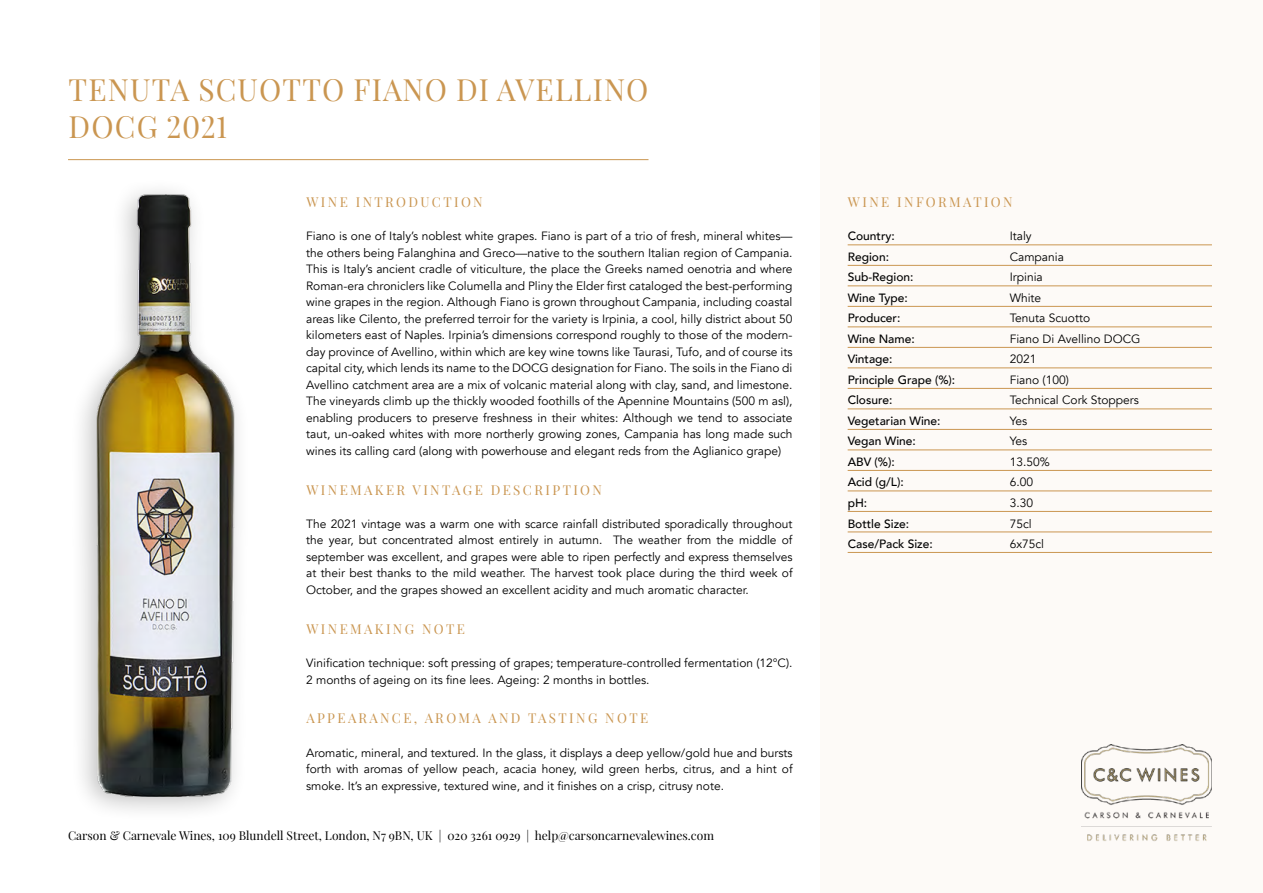
<style>
.page{position:relative;width:1263px;height:893px;background:#fff}
.page>*{position:absolute;margin:0;border:0;box-sizing:border-box;transform-origin:0 0}
.t1{font:30px/37.5px "Playfair Display";letter-spacing:.04em;color:#ca9651}
.t2{font:13.35px "Playfair Display";letter-spacing:.18em;color:#ca9651}
.t3{font:12px/16.5px "Avenir";color:#000;text-align:justify}
.t4{font:500 12px "Avenir";color:#000}
.t5{font:12px "Playfair Display";color:#000}
</style>
<div class="page">
<div style="left:820px;top:0;width:443px;height:893px;background:#fdfaf7"></div>
<img style="left:1081px;top:744px;width:131px;height:97px">
<hr style="left:68px;top:159px;width:580px;height:1px;background:#ca9651">
<hr style="left:848px;top:245px;width:364px;height:1px;background:#ca9651">
<hr style="left:848px;top:265px;width:364px;height:1px;background:#ca9651">
<hr style="left:848px;top:327px;width:364px;height:1px;background:#ca9651">
<hr style="left:848px;top:388px;width:364px;height:1px;background:#ca9651">
<hr style="left:848px;top:409px;width:364px;height:1px;background:#ca9651">
<hr style="left:848px;top:429px;width:364px;height:1px;background:#ca9651">
<hr style="left:848px;top:450px;width:364px;height:1px;background:#ca9651">
<hr style="left:848px;top:532px;width:364px;height:1px;background:#ca9651">
<hr style="left:848px;top:347px;width:364px;height:1px;background:#ca9651">
<hr style="left:848px;top:368px;width:364px;height:1px;background:#ca9651">
<hr style="left:848px;top:470px;width:364px;height:1px;background:#ca9651">
<hr style="left:848px;top:491px;width:364px;height:1px;background:#ca9651">
<hr style="left:848px;top:511px;width:364px;height:1px;background:#ca9651">
<hr style="left:848px;top:286px;width:364px;height:1px;background:#ca9651">
<hr style="left:848px;top:306px;width:364px;height:1px;background:#ca9651">
<hr style="left:848px;top:552px;width:364px;height:1px;background:#ca9651">
<div style="left:69px;top:178px;width:182px;height:645px;background:#000;opacity:.25"></div>
<img style="left:69px;top:193px;width:182px;height:605px">
<h1 class="t1" style="left:69px;top:68px;width:581px">TENUTA SCUOTTO FIANO DI AVELLINO<br>DOCG 2021</h1>
<p class="t2" style="left:306px;top:192px;width:178px">WINE INTRODUCTION</p>
<p class="t3" style="left:306px;top:228px;width:488px">Fiano is one of Italy’s noblest white grapes. Fiano is part of a trio of fresh, mineral whites— the others being Falanghina and Greco—native to the southern Italian region of Campania.<br>This is Italy’s ancient cradle of viticulture, the place the Greeks named oenotria and where Roman-era chroniclers like Columella and Pliny the Elder first cataloged the best-performing wine grapes in the region. Although Fiano is grown throughout Campania, including coastal areas like Cilento, the preferred terroir for the variety is Irpinia, a cool, hilly district about 50 kilometers east of Naples. Irpinia’s dimensions correspond roughly to those of the modern&shy;day province of Avellino, within which are key wine towns like Taurasi, Tufo, and of course its capital city, which lends its name to the DOCG designation for Fiano. The soils in the Fiano di Avellino catchment area are a mix of volcanic material along with clay, sand, and limestone.<br>The vineyards climb up the thickly wooded foothills of the Apennine Mountains (500 m asl), enabling producers to preserve freshness in their whites: Although we tend to associate taut, un-oaked whites with more northerly growing zones, Campania has long made such wines its calling card (along with powerhouse and elegant reds from the Aglianico grape)</p>
<p class="t2" style="left:306px;top:479px;width:297px">WINEMAKER VINTAGE DESCRIPTION</p>
<p class="t3" style="left:306px;top:516px;width:488px">The 2021 vintage was a warm one with scarce rainfall distributed sporadically throughout the year, but concentrated almost entirely in autumn. The weather from the middle of september was excellent, and grapes were able to ripen perfectly and express themselves at their best thanks to the mild weather. The harvest took place during the third week of October, and the grapes showed an excellent acidity and much aromatic character.</p>
<p class="t2" style="left:306px;top:618px;width:160px">WINEMAKING NOTE</p>
<p class="t3" style="left:306px;top:655px;width:488px">Vinification technique: soft pressing of grapes; temperature-controlled fermentation (12°C).<br>2 months of ageing on its fine lees. Ageing: 2 months in bottles.</p>
<p class="t2" style="left:306px;top:708px;width:343px">APPEARANCE, AROMA AND TASTING NOTE</p>
<p class="t3" style="left:306px;top:744px;width:488px">Aromatic, mineral, and textured. In the glass, it displays a deep yellow/gold hue and bursts forth with aromas of yellow peach, acacia honey, wild green herbs, citrus, and a hint of smoke. It’s an expressive, textured wine, and it finishes on a crisp, citrusy note.</p>
<p class="t5" style="left:68px;top:826px;width:647px">Carson &amp; Carnevale Wines, 109 Blundell Street, London, N7 9BN, UK | 020 3261 0929 | help@carsoncarnevalewines.com</p>
<p class="t2" style="left:848px;top:192px;width:166px">WINE INFORMATION</p>
<p class="t4" style="left:848px;top:226px;width:49px">Country:</p>
<p class="t3" style="left:1010px;top:228px;width:24px">Italy</p>
<p class="t4" style="left:848px;top:246px;width:43px">Region:</p>
<p class="t3" style="left:1010px;top:249px;width:56px">Campania</p>
<p class="t4" style="left:848px;top:267px;width:67px">Sub-Region:</p>
<p class="t3" style="left:1010px;top:269px;width:35px">Irpinia</p>
<p class="t4" style="left:848px;top:287px;width:61px">Wine Type:</p>
<p class="t3" style="left:1010px;top:290px;width:33px">White</p>
<p class="t4" style="left:848px;top:308px;width:54px">Producer:</p>
<p class="t3" style="left:1010px;top:310px;width:82px">Tenuta Scuotto</p>
<p class="t4" style="left:848px;top:328px;width:69px">Wine Name:</p>
<p class="t3" style="left:1010px;top:331px;width:132px">Fiano Di Avellino DOCG</p>
<p class="t4" style="left:848px;top:349px;width:46px">Vintage:</p>
<p class="t3" style="left:1010px;top:351px;width:28px">2021</p>
<p class="t4" style="left:848px;top:369px;width:109px">Principle Grape (%):</p>
<p class="t3" style="left:1010px;top:372px;width:61px">Fiano (100)</p>
<p class="t4" style="left:848px;top:390px;width:46px">Closure:</p>
<p class="t3" style="left:1010px;top:392px;width:131px">Technical Cork Stoppers</p>
<p class="t4" style="left:848px;top:410px;width:94px">Vegetarian Wine:</p>
<p class="t3" style="left:1010px;top:413px;width:19px">Yes</p>
<p class="t4" style="left:848px;top:431px;width:70px">Vegan Wine:</p>
<p class="t3" style="left:1010px;top:433px;width:19px">Yes</p>
<p class="t4" style="left:848px;top:451px;width:49px">ABV (%):</p>
<p class="t3" style="left:1010px;top:454px;width:42px">13.50%</p>
<p class="t4" style="left:848px;top:472px;width:58px">Acid (g/L):</p>
<p class="t3" style="left:1010px;top:474px;width:25px">6.00</p>
<p class="t4" style="left:848px;top:492px;width:21px">pH:</p>
<p class="t3" style="left:1010px;top:495px;width:25px">3.30</p>
<p class="t4" style="left:848px;top:513px;width:63px">Bottle Size:</p>
<p class="t3" style="left:1010px;top:515px;width:24px">75cl</p>
<p class="t4" style="left:848px;top:533px;width:87px">Case/Pack Size:</p>
<p class="t3" style="left:1010px;top:536px;width:36px">6x75cl</p>
</div>
